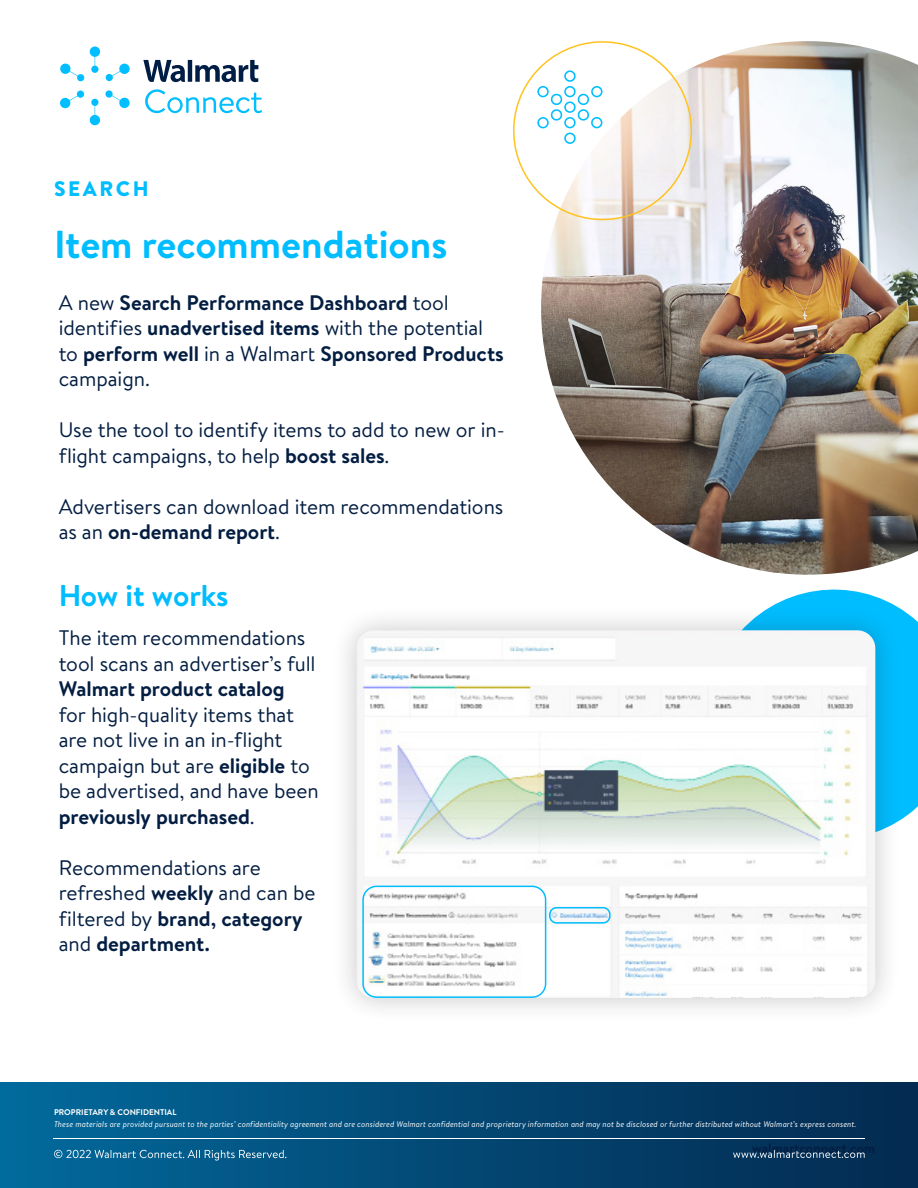
<style>
.page{position:relative;width:918px;height:1188px;background:#fff}
.page>*{position:absolute;margin:0;border:0;box-sizing:border-box;transform-origin:0 0}
.t1{font:700 39px "Bogle";color:#00bdff}
.t2{font:700 30px "Bogle";letter-spacing:-.005em;color:#00bdff}
.t3{font:21px/25.5px "Bogle";letter-spacing:-.005em;color:#041e42}
.t4{font:700 21px/25.5px "Bogle";color:#041e42}
.t5{font:900 21px "Bogle";letter-spacing:.12em;color:#00bdff}
.t6{font:700 13.5px "Bogle";color:#041e42}
.t7{font:italic 8.25px "Bogle";letter-spacing:.01em;color:#fff}
.t8{font:700 8.25px "Bogle";color:#fff}
.s1{font-weight:400}
.s2{font-weight:700}
</style>
<div class="page">
<div style="left:0;top:1083px;width:918px;height:105px;background:linear-gradient(to right,#02699b,#04294f)"></div>
<svg style="left:774px;top:589px;width:144px;height:231px;fill:#00bdff"></svg>
<img style="left:541px;top:41px;width:377px;height:534px">
<svg style="left:106px;top:64px;width:24px;height:17px"></svg>
<svg style="left:60px;top:91px;width:24px;height:17px"></svg>
<svg style="left:90px;top:90px;width:40px;height:35px"></svg>
<svg style="left:60px;top:46px;width:40px;height:36px"></svg>
<svg style="left:143px;top:60px;width:115px;height:23px"></svg>
<svg style="left:145px;top:89px;width:117px;height:24px"></svg>
<hr style="left:53px;top:1138px;width:812px;height:1px;background:#fff">
<svg style="left:54px;top:1150px;width:232px;height:11px;background:#2f7aa1"></svg>
<svg style="left:733px;top:1150px;width:132px;height:8px"></svg>
<svg style="left:513px;top:41px;width:192px;height:190px"></svg>
<div style="left:331px;top:605px;width:570px;height:418px;background:#231f20;opacity:.25"></div>
<img style="left:356px;top:630px;width:519px;height:368px">
<img style="left:363px;top:886px;width:183px;height:111px">
<div style="left:362px;top:886px;width:184px;height:112px;border:2px solid #00bdff;border-radius:14px"></div>
<img style="left:550px;top:908px;width:60px;height:15px">
<div style="left:549px;top:907px;width:62px;height:17px;border:2px solid #00bdff;border-radius:7px"></div>
<p class="t5" style="left:54px;top:174px;width:96px">SEARCH</p>
<p class="t1" style="left:54px;top:217px;width:395px">Item recommendations</p>
<p class="t4" style="left:59px;top:289px;width:447px"><span class="s1">A new</span> Search Performance Dashboard <span class="s1">tool identifies</span> unadvertised items <span class="s1">with the potential to</span> perform well <span class="s1">in a Walmart</span> Sponsored Products <span class="s1">campaign.</span></p>
<p class="t3" style="left:59px;top:416px;width:448px">Use the tool to identify items to add to new or in&shy;flight campaigns, to help <span class="s2">boost sales</span>.</p>
<p class="t3" style="left:59px;top:493px;width:446px">Advertisers can download item recommendations as an <span class="s2">on-demand report</span>.</p>
<p class="t2" style="left:59px;top:575px;width:172px">How it works</p>
<p class="t3" style="left:59px;top:624px;width:262px">The item recommendations tool scans an advertiser’s full<br><span class="s2">Walmart product catalog<br></span>for high-quality items that are not live in an in-flight campaign but are <span class="s2">eligible</span> to be advertised, and have been <span class="s2">previously purchased</span>.</p>
<p class="t3" style="left:59px;top:854px;width:258px">Recommendations are refreshed <span class="s2">weekly</span> and can be filtered by <span class="s2">brand, category </span>and <span class="s2">department.</span></p>
<p class="t8" style="left:54px;top:1106px;width:124px">PROPRIETARY &amp; CONFIDENTIAL</p>
<p class="t7" style="left:54px;top:1118px;width:804px">These materials are provided pursuant to the parties’ confidentiality agreement and are considered Walmart confidential and proprietary information and may not be disclosed or further distributed without Walmart’s express consent.</p>
<p class="t6" style="left:752px;top:1139px;width:125px">walmartconnect.com</p>
</div>
